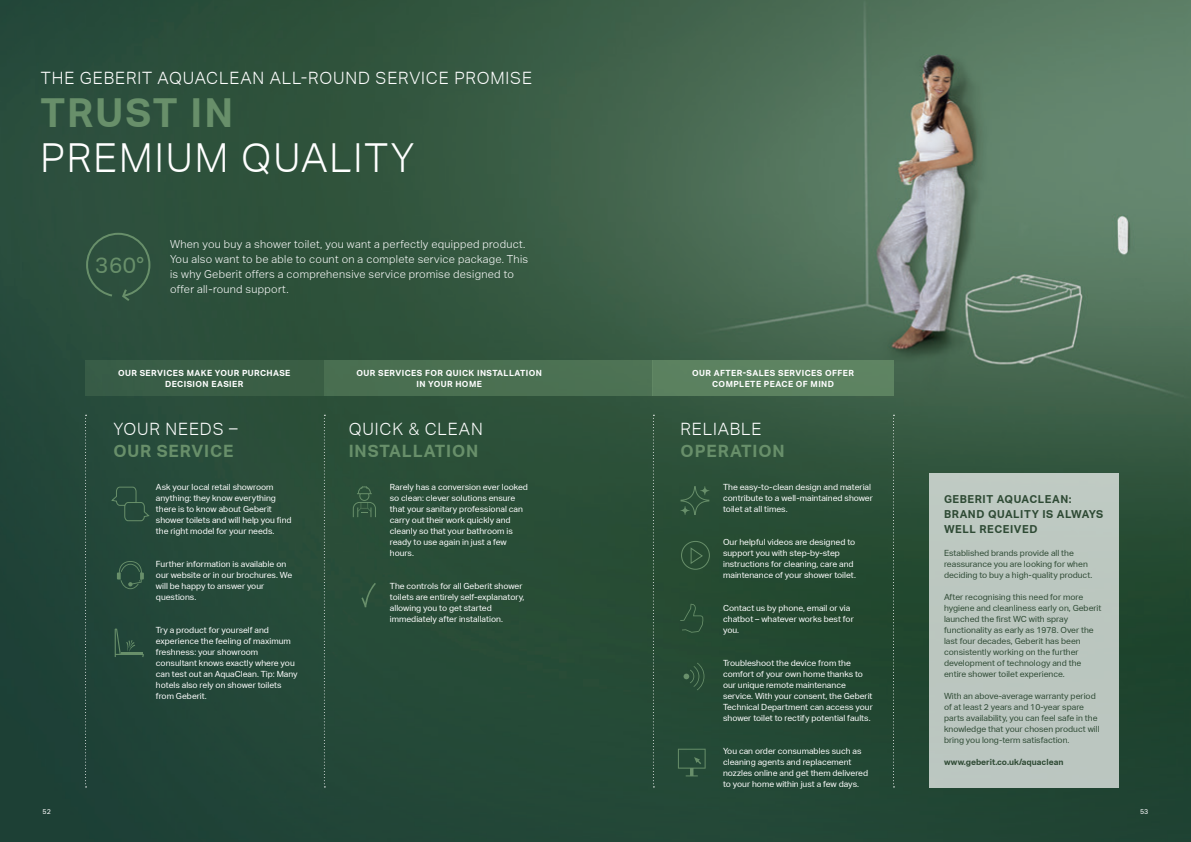
<style>
.page{position:relative;width:1191px;height:842px;background:#fff}
.page>*{position:absolute;margin:0;border:0;box-sizing:border-box;transform-origin:0 0}
.t1{font:300 40px "Aktiv Grotesk Geberit";letter-spacing:.05em;color:#fff}
.t2{font:700 40px "Aktiv Grotesk Geberit";letter-spacing:.05em;color:#688f6a}
.t3{font:22.5px "Aktiv Grotesk Geberit";color:#688f6a}
.t4{font:300 17px "Aktiv Grotesk Geberit";letter-spacing:.05em;color:#fff}
.t5{font:700 17px "Aktiv Grotesk Geberit";letter-spacing:.05em;color:#688f6a}
.t6{font:300 11px/15px "Aktiv Grotesk Geberit";letter-spacing:.025em;color:#fff}
.t7{font:700 11px/15px "Aktiv Grotesk Geberit";letter-spacing:.05em;color:#2e4a34}
.t8{font:8.5px/11px "Aktiv Grotesk Geberit";color:#fff}
.t9{font:8.5px/11px "Aktiv Grotesk Geberit";color:#2e4a34}
.t10{font:700 8.5px/11px "Aktiv Grotesk Geberit";letter-spacing:.05em;color:#fff;text-align:center}
.t11{font:700 8.5px "Aktiv Grotesk Geberit";color:#2e4a34}
.t12{font:7px "Aktiv Grotesk Geberit";color:#fff}
</style>
<div class="page">
<img style="left:0;top:0;width:1191px;height:842px">
<div style="left:930px;top:473px;width:189px;height:314px;background:#bbc6c0"></div>
<div style="left:85px;top:360px;width:239px;height:36px;background:#3a5e46"></div>
<div style="left:652px;top:360px;width:241px;height:36px;background:#5c8261"></div>
<div style="left:324px;top:360px;width:328px;height:36px;background:#4b7052"></div>
<svg style="left:324px;top:415px;width:1px;height:372px"></svg>
<svg style="left:653px;top:415px;width:1px;height:372px"></svg>
<svg style="left:85px;top:415px;width:2px;height:372px"></svg>
<svg style="left:117px;top:561px;width:27px;height:28px"></svg>
<svg style="left:678px;top:749px;width:27px;height:27px"></svg>
<svg style="left:85px;top:232px;width:66px;height:71px;background:#315441"></svg>
<svg style="left:115px;top:628px;width:29px;height:29px"></svg>
<svg style="left:110px;top:486px;width:41px;height:36px"></svg>
<svg style="left:680px;top:604px;width:23px;height:29px"></svg>
<svg style="left:680px;top:486px;width:29px;height:29px"></svg>
<svg style="left:680px;top:506px;width:9px;height:9px"></svg>
<svg style="left:700px;top:486px;width:9px;height:9px"></svg>
<svg style="left:353px;top:486px;width:23px;height:31px"></svg>
<svg style="left:361px;top:583px;width:15px;height:24px"></svg>
<svg style="left:683px;top:663px;width:21px;height:27px"></svg>
<svg style="left:681px;top:541px;width:29px;height:29px"></svg>
<svg style="left:893px;top:415px;width:1px;height:372px"></svg>
<h3 class="t4" style="left:41px;top:68px;width:492px">THE GEBERIT AQUACLEAN ALL-ROUND SERVICE PROMISE</h3>
<h1 class="t2" style="left:40px;top:90px;width:194px">TRUST IN</h1>
<h1 class="t1" style="left:40px;top:135px;width:375px">PREMIUM QUALITY</h1>
<h2 class="t3" style="left:95px;top:252px;width:50px">360°</h2>
<p class="t6" style="left:170px;top:237px;width:359px">When you buy a shower toilet, you want a perfectly equipped product.<br>You also want to be able to count on a complete service package. This is why Geberit offers a comprehensive service promise designed to offer all-round support.</p>
<p class="t10" style="left:118px;top:367px;width:174px">OUR SERVICES MAKE YOUR PURCHASE<br>DECISION EASIER</p>
<h3 class="t4" style="left:113px;top:420px;width:126px">YOUR NEEDS –</h3>
<h3 class="t5" style="left:113px;top:442px;width:121px">OUR SERVICE</h3>
<p class="t8" style="left:156px;top:482px;width:137px">Ask your local retail showroom anything: they know everything there is to know about Geberit shower toilets and will help you find the right model for your needs.</p>
<p class="t8" style="left:156px;top:559px;width:138px">Further information is available on our website or in our brochures. We will be happy to answer your questions.</p>
<p class="t8" style="left:156px;top:625px;width:143px">Try a product for yourself and experience the feeling of maximum freshness: your showroom consultant knows exactly where you can test out an AquaClean. Tip: Many hotels also rely on shower toilets from Geberit.</p>
<p class="t10" style="left:356px;top:367px;width:187px">OUR SERVICES FOR QUICK INSTALLATION<br>IN YOUR HOME</p>
<h3 class="t4" style="left:349px;top:420px;width:135px">QUICK &amp; CLEAN</h3>
<h3 class="t5" style="left:349px;top:442px;width:131px">INSTALLATION</h3>
<p class="t8" style="left:390px;top:482px;width:140px">Rarely has a conversion ever looked so clean: clever solutions ensure that your sanitary professional can carry out their work quickly and cleanly so that your bathroom is ready to use again in just a few hours.</p>
<p class="t8" style="left:390px;top:581px;width:136px">The controls for all Geberit shower toilets are entirely self-explanatory, allowing you to get started immediately after installation.</p>
<p class="t10" style="left:692px;top:367px;width:163px">OUR AFTER-SALES SERVICES OFFER<br>COMPLETE PEACE OF MIND</p>
<h3 class="t4" style="left:680px;top:420px;width:82px">RELIABLE</h3>
<h3 class="t5" style="left:680px;top:442px;width:106px">OPERATION</h3>
<p class="t8" style="left:723px;top:482px;width:151px">The easy-to-clean design and material contribute to a well-maintained shower toilet at all times.</p>
<p class="t8" style="left:723px;top:537px;width:134px">Our helpful videos are designed to support you with step-by-step instructions for cleaning, care and maintenance of your shower toilet.</p>
<p class="t8" style="left:723px;top:603px;width:132px">Contact us by phone, email or via chatbot – whatever works best for you.</p>
<p class="t8" style="left:723px;top:658px;width:151px">Troubleshoot the device from the comfort of your own home thanks to our unique remote maintenance service. With your consent, the Geberit Technical Department can access your shower toilet to rectify potential faults.</p>
<p class="t8" style="left:723px;top:746px;width:147px">You can order consumables such as cleaning agents and replacement nozzles online and get them delivered to your home within just a few days.</p>
<p class="t7" style="left:944px;top:492px;width:161px">GEBERIT AQUACLEAN:<br>BRAND QUALITY IS ALWAYS<br>WELL RECEIVED</p>
<p class="t9" style="left:944px;top:548px;width:150px">Established brands provide all the reassurance you are looking for when deciding to buy a high-quality product.</p>
<p class="t9" style="left:944px;top:592px;width:159px">After recognising this need for more hygiene and cleanliness early on, Geberit launched the first WC with spray functionality as early as 1978. Over the last four decades, Geberit has been consistently working on the further development of technology and the entire shower toilet experience.</p>
<p class="t9" style="left:944px;top:691px;width:157px">With an above-average warranty period of at least 2 years and 10-year spare parts availability, you can feel safe in the knowledge that your chosen product will bring you long-term satisfaction.</p>
<p class="t11" style="left:944px;top:757px;width:121px">www.geberit.co.uk/aquaclean</p>
<p class="t12" style="left:43px;top:807px;width:10px">52</p>
<p class="t12" style="left:1140px;top:807px;width:10px">53</p>
</div>
